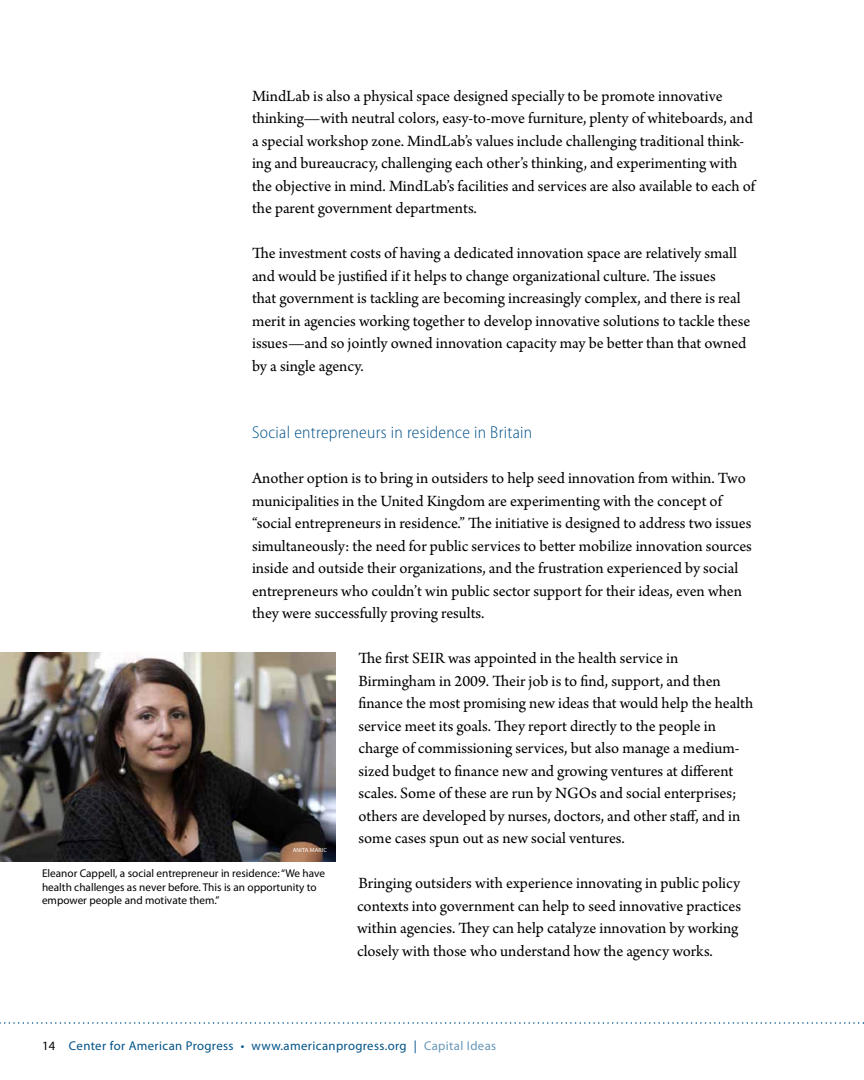
<style>
.page{position:relative;width:864px;height:1080px;background:#fff}
.page>*{position:absolute;margin:0;border:0;box-sizing:border-box;transform-origin:0 0}
.t1{font:300 semi-condensed 17.25px "Myriad Pro";letter-spacing:.02em;color:#005288}
.t2{font:16.5px/22.5px "Arno Pro";color:#000}
.t3{font:12.75px "Myriad Pro";letter-spacing:.03em;color:#005288}
.t4{font:11.25px/13.5px "Myriad Pro";color:#000}
.t5{font:6px "Myriad Pro";letter-spacing:.02em;color:#fff}
.s1{color:#000}
.s2{color:#6697b8}
</style>
<div class="page">
<svg style="left:0;top:1022px;width:864px;height:2px"></svg>
<img style="left:0;top:653px;width:336px;height:208px">
<p class="t2" style="left:252px;top:85px;width:505px">MindLab is also a physical space designed specially to be promote innovative thinking—with neutral colors, easy-to-move furniture, plenty of whiteboards, and a special workshop zone. MindLab’s values include challenging traditional think&shy;ing and bureaucracy, challenging each other’s thinking, and experimenting with the objective in mind. MindLab’s facilities and services are also available to each of the parent government departments.</p>
<p class="t2" style="left:252px;top:243px;width:500px">The investment costs of having a dedicated innovation space are relatively small and would be justified if it helps to change organizational culture. The issues<br>that government is tackling are becoming increasingly complex, and there is real merit in agencies working together to develop innovative solutions to tackle these issues—and so jointly owned innovation capacity may be better than that owned by a single agency.</p>
<p class="t1" style="left:252px;top:423px;width:282px">Social entrepreneurs in residence in Britain</p>
<p class="t2" style="left:252px;top:468px;width:501px">Another option is to bring in outsiders to help seed innovation from within. Two municipalities in the United Kingdom are experimenting with the concept of “social entrepreneurs in residence.” The initiative is designed to address two issues simultaneously: the need for public services to better mobilize innovation sources inside and outside their organizations, and the frustration experienced by social entrepreneurs who couldn’t win public sector support for their ideas, even when they were successfully proving results.</p>
<p class="t2" style="left:359px;top:648px;width:396px">The first SEIR was appointed in the health service in Birmingham in 2009. Their job is to find, support, and then finance the most promising new ideas that would help the health service meet its goals. They report directly to the people in charge of commissioning services, but also manage a medium&shy;sized budget to finance new and growing ventures at different scales. Some of these are run by NGOs and social enterprises; others are developed by nurses, doctors, and other staff, and in some cases spun out as new social ventures.</p>
<p class="t2" style="left:357px;top:873px;width:386px">Bringing outsiders with experience innovating in public policy contexts into government can help to seed innovative practices within agencies. They can help catalyze innovation by working closely with those who understand how the agency works.</p>
<p class="t5" style="left:293px;top:846px;width:36px">Anita Maric</p>
<p class="t4" style="left:42px;top:867px;width:285px">Eleanor Cappell, a social entrepreneur in residence: “We have health challenges as never before. This is an opportunity to empower people and motivate them.”</p>
<p class="t3" style="left:42px;top:1038px;width:456px"><span class="s1">14</span> Center for American Progress • www.americanprogress.org | <span class="s2">Capital Ideas</span></p>
</div>
